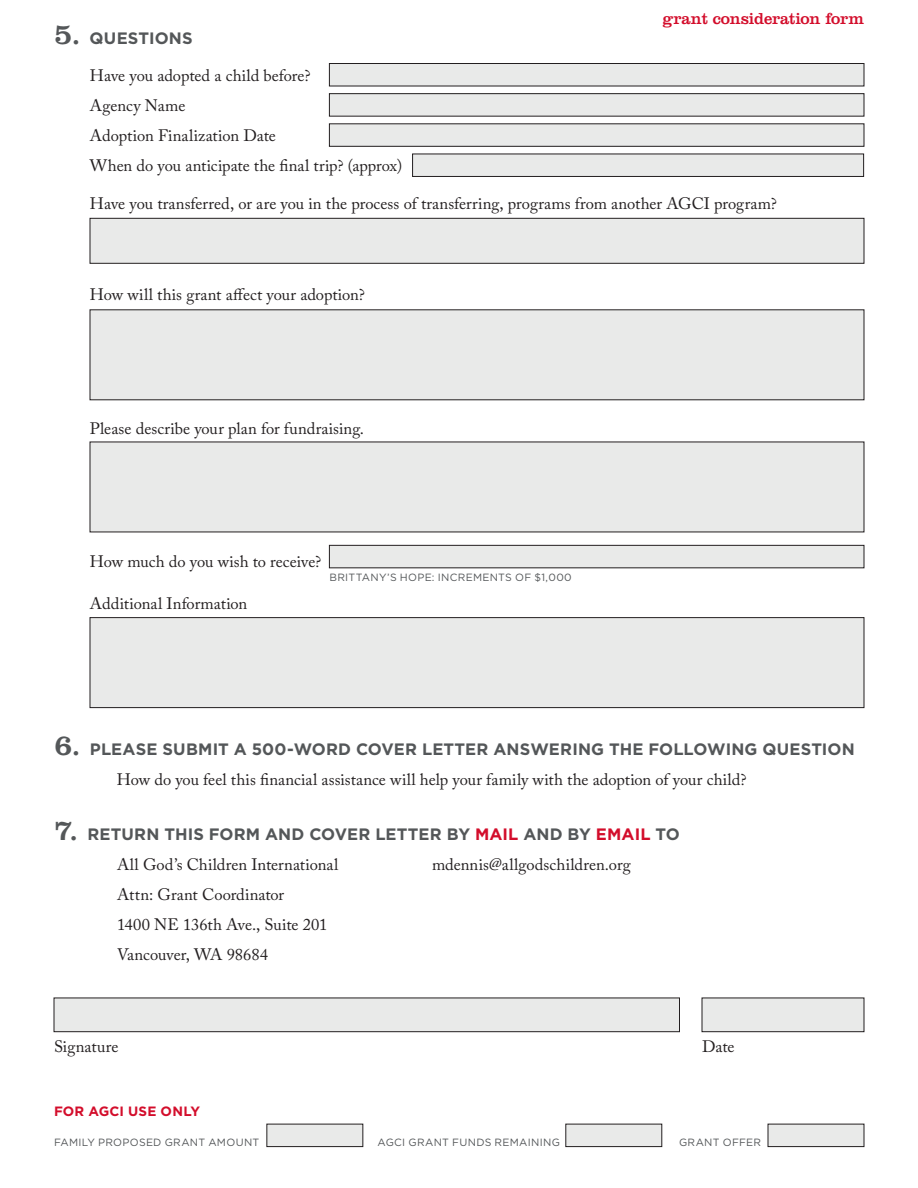
<style>
.page{position:relative;width:918px;height:1188px;background:#fff}
.page>*{position:absolute;margin:0;border:0;box-sizing:border-box;transform-origin:0 0}
.t1{font:16.5px "Adobe Caslon Pro";color:#231f20}
.t2{font:700 16.5px "Gotham";letter-spacing:.01em;color:#545759}
.t3{font:16.5px "Clarendon LT Std";letter-spacing:-.01em;color:#d30d2b}
.t4{font:700 13.5px "Gotham";letter-spacing:.015em;color:#d30d2b}
.t5{font:10.5px "Gotham";letter-spacing:.03em;color:#545759}
.s1{font-family:"Clarendon LT Std";font-weight:400;font-size:30px}
.s2{color:#d30d2b}
</style>
<div class="page">
<div style="left:329px;top:64px;width:535px;height:22px;background:#e9eae9"></div>
<div style="left:329px;top:63px;width:535px;height:23px;border:1px solid #231f20"></div>
<div style="left:329px;top:94px;width:535px;height:22px;background:#e9eae9"></div>
<div style="left:329px;top:93px;width:535px;height:24px;border:1px solid #231f20"></div>
<div style="left:329px;top:124px;width:535px;height:22px;background:#e9eae9"></div>
<div style="left:329px;top:123px;width:535px;height:24px;border:1px solid #231f20"></div>
<div style="left:329px;top:545px;width:535px;height:23px;background:#e9eae9"></div>
<div style="left:329px;top:545px;width:535px;height:23px;border:1px solid #231f20"></div>
<div style="left:267px;top:1124px;width:96px;height:23px;background:#e9eae9"></div>
<div style="left:266px;top:1124px;width:97px;height:23px;border:1px solid #231f20"></div>
<div style="left:566px;top:1124px;width:96px;height:23px;background:#e9eae9"></div>
<div style="left:565px;top:1124px;width:97px;height:23px;border:1px solid #231f20"></div>
<div style="left:768px;top:1124px;width:96px;height:23px;background:#e9eae9"></div>
<div style="left:768px;top:1124px;width:96px;height:23px;border:1px solid #231f20"></div>
<div style="left:54px;top:998px;width:626px;height:34px;background:#e9eae9"></div>
<div style="left:54px;top:998px;width:626px;height:34px;border:1px solid #231f20"></div>
<div style="left:702px;top:998px;width:162px;height:34px;background:#e9eae9"></div>
<div style="left:702px;top:998px;width:162px;height:34px;border:1px solid #231f20"></div>
<div style="left:90px;top:218px;width:774px;height:45px;background:#e9eae9"></div>
<div style="left:90px;top:218px;width:774px;height:46px;border:1px solid #231f20"></div>
<div style="left:90px;top:310px;width:774px;height:90px;background:#e9eae9"></div>
<div style="left:90px;top:442px;width:774px;height:90px;background:#e9eae9"></div>
<div style="left:90px;top:618px;width:774px;height:90px;background:#e9eae9"></div>
<div style="left:90px;top:617px;width:774px;height:91px;border:1px solid #231f20"></div>
<div style="left:413px;top:154px;width:451px;height:22px;background:#e9eae9"></div>
<div style="left:412px;top:154px;width:452px;height:23px;border:1px solid #231f20"></div>
<p class="t3" style="left:662px;top:9px;width:203px">grant consideration form</p>
<p class="t2" style="left:54px;top:29px;width:140px"><span class="s1">5.</span> QUESTIONS</p>
<p class="t1" style="left:90px;top:66px;width:222px">Have you adopted a child before?</p>
<p class="t1" style="left:90px;top:96px;width:97px">Agency Name</p>
<p class="t1" style="left:90px;top:126px;width:187px">Adoption Finalization Date</p>
<p class="t1" style="left:90px;top:156px;width:314px">When do you anticipate the final trip? (approx)</p>
<p class="t1" style="left:90px;top:194px;width:689px">Have you transferred, or are you in the process of transferring, programs from another AGCI program?</p>
<p class="t1" style="left:90px;top:285px;width:277px">How will this grant affect your adoption?</p>
<p class="t1" style="left:90px;top:419px;width:276px">Please describe your plan for fundraising.</p>
<p class="t1" style="left:90px;top:552px;width:233px">How much do you wish to receive?</p>
<p class="t1" style="left:90px;top:594px;width:159px">Additional Information</p>
<p class="t5" style="left:329px;top:570px;width:244px">BRITTANY’S HOPE: INCREMENTS OF $1,000</p>
<p class="t2" style="left:54px;top:740px;width:802px"><span class="s1">6.</span> PLEASE SUBMIT A 500-WORD COVER LETTER ANSWERING THE FOLLOWING QUESTION</p>
<p class="t1" style="left:117px;top:770px;width:631px">How do you feel this financial assistance will help your family with the adoption of your child?</p>
<p class="t2" style="left:54px;top:825px;width:628px"><span class="s1">7.</span> RETURN THIS FORM AND COVER LETTER BY <span class="s2">MAIL</span> AND BY <span class="s2">EMAIL</span> TO</p>
<p class="t1" style="left:117px;top:855px;width:223px">All God’s Children International</p>
<p class="t1" style="left:432px;top:855px;width:200px">mdennis@allgodschildren.org</p>
<p class="t1" style="left:117px;top:885px;width:169px">Attn: Grant Coordinator</p>
<p class="t1" style="left:117px;top:915px;width:212px">1400 NE 136th Ave., Suite 201</p>
<p class="t1" style="left:117px;top:945px;width:153px">Vancouver, WA 98684</p>
<p class="t1" style="left:54px;top:1037px;width:66px">Signature</p>
<p class="t1" style="left:702px;top:1037px;width:34px">Date</p>
<p class="t4" style="left:54px;top:1104px;width:148px">FOR AGCI USE ONLY</p>
<p class="t5" style="left:54px;top:1136px;width:207px">FAMILY PROPOSED GRANT AMOUNT</p>
<p class="t5" style="left:378px;top:1136px;width:184px">AGCI GRANT FUNDS REMAINING</p>
<p class="t5" style="left:679px;top:1136px;width:83px">GRANT OFFER</p>
</div>
